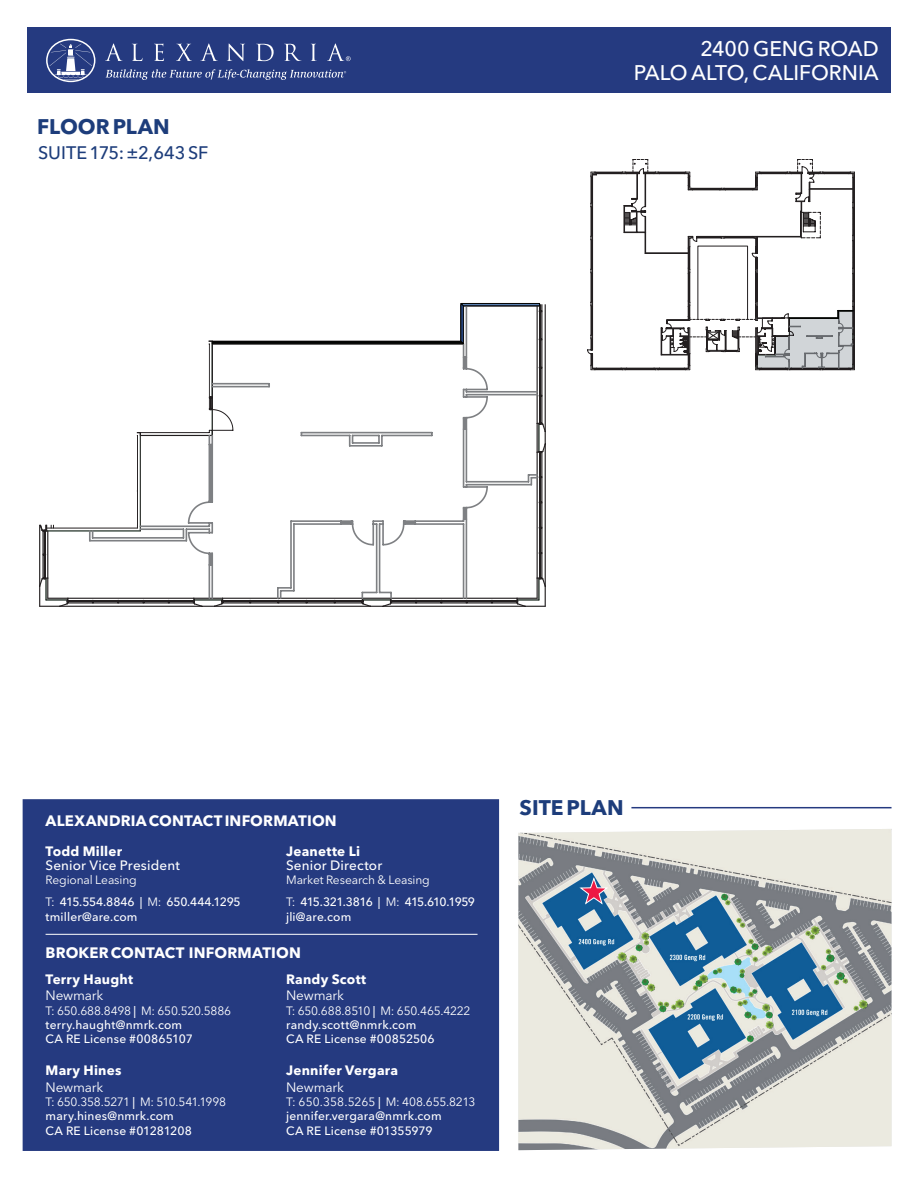
<style>
.page{position:relative;width:918px;height:1188px;background:#fff}
.page>*{position:absolute;margin:0;border:0;box-sizing:border-box;transform-origin:0 0}
.t1{font:500 21px/24px "Avenir Next LT Pro";color:#fff;text-align:right}
.t2{font:700 21px "Avenir Next LT Pro";color:#1d3d7b}
.t3{font:500 18px "Avenir Next LT Pro";color:#1d3d7b}
.t4{font:700 15px "Avenir Next LT Pro";letter-spacing:.01em;color:#fff}
.t5{font:700 13.5px "Avenir Next LT Pro";letter-spacing:.015em;color:#fff}
.t6{font:500 13.5px "Avenir Next LT Pro";letter-spacing:.01em;color:#fff}
.t7{font:13.5px "Avenir Next LT Pro";letter-spacing:-.015em;color:#fff}
.t8{font:500 12px/14.4px "Avenir Next LT Pro";letter-spacing:.015em;color:#fff}
.t9{font:12px/21.8px "Avenir Next LT Pro";letter-spacing:-.01em;color:#fff}
.t10{font:500 12px/21.8px "Avenir Next LT Pro";letter-spacing:-.02em;color:#fff}
.s1{font-weight:400}
.s2{font-weight:500}
</style>
<div class="page">
<div style="left:27px;top:28px;width:863px;height:65px;background:#253a80"></div>
<img style="left:518px;top:829px;width:374px;height:321px">
<hr style="left:631px;top:807px;width:261px;height:1px;background:#253a80">
<svg style="left:579px;top:878px;width:30px;height:27px"></svg>
<div style="left:23px;top:799px;width:476px;height:352px;background:#253a80"></div>
<hr style="left:46px;top:934px;width:432px;height:1px;background:#fff">
<hr style="left:858px;top:158px;width:1px;height:218px;background:#c2c3c6">
<hr style="left:579px;top:158px;width:1px;height:218px;background:#c2c3c6">
<hr style="left:579px;top:158px;width:277px;height:1px;background:#c2c3c6">
<hr style="left:579px;top:411px;width:277px;height:1px;background:#c2c3c6">
<svg style="left:39px;top:304px;width:507px;height:303px"></svg>
<svg style="left:579px;top:159px;width:276px;height:211px"></svg>
<svg style="left:46px;top:39px;width:49px;height:43px"></svg>
<svg style="left:105px;top:43px;width:246px;height:18px"></svg>
<svg style="left:106px;top:69px;width:240px;height:11px"></svg>
<h1 class="t2" style="left:37px;top:114px;width:134px">FLOOR PLAN</h1>
<h2 class="t3" style="left:38px;top:142px;width:172px">SUITE 175: ±2,643 SF</h2>
<h1 class="t1" style="left:634px;top:36px;width:246px">2400 GENG ROAD<br>PALO ALTO, CALIFORNIA</h1>
<p class="t4" style="left:46px;top:812px;width:293px">ALEXANDRIA CONTACT INFORMATION</p>
<p class="t5" style="left:46px;top:842px;width:78px">Todd Miller</p>
<p class="t6" style="left:46px;top:858px;width:136px">Senior Vice President</p>
<p class="t10" style="left:46px;top:869px;width:197px"><span class="s1">Regional Leasing<br>T:</span> 415.554.8846 | <span class="s1">M:</span> 650.444.1295</p>
<p class="t8" style="left:46px;top:909px;width:94px">tmiller@are.com</p>
<p class="t5" style="left:286px;top:842px;width:75px">Jeanette Li</p>
<p class="t6" style="left:286px;top:858px;width:98px">Senior Director</p>
<p class="t9" style="left:286px;top:869px;width:190px">Market Research &amp; Leasing<br>T: <span class="s2">415.321.3816 |</span> M: <span class="s2">415.610.1959</span></p>
<p class="t8" style="left:286px;top:909px;width:67px">jli@are.com</p>
<p class="t4" style="left:46px;top:944px;width:257px">BROKER CONTACT INFORMATION</p>
<p class="t5" style="left:46px;top:971px;width:89px">Terry Haught</p>
<p class="t7" style="left:46px;top:988px;width:59px">Newmark</p>
<p class="t8" style="left:46px;top:1003px;width:187px"><span class="s1">T: 650.688.8498</span> | <span class="s1">M: 650.520.5886 </span>terry.haught@nmrk.com<br>CA RE License #00865107</p>
<p class="t5" style="left:46px;top:1062px;width:77px">Mary Hines</p>
<p class="t7" style="left:46px;top:1079px;width:59px">Newmark</p>
<p class="t8" style="left:46px;top:1095px;width:182px"><span class="s1">T: 650.358.5271</span> | <span class="s1">M: 510.541.1998 </span>mary.hines@nmrk.com<br>CA RE License #01281208</p>
<p class="t5" style="left:286px;top:971px;width:82px">Randy Scott</p>
<p class="t7" style="left:286px;top:988px;width:59px">Newmark</p>
<p class="t8" style="left:286px;top:1003px;width:186px"><span class="s1">T: 650.688.8510</span> | <span class="s1">M: 650.465.4222 </span>randy.scott@nmrk.com<br>CA RE License #00852506</p>
<p class="t5" style="left:286px;top:1062px;width:114px">Jennifer Vergara</p>
<p class="t7" style="left:286px;top:1079px;width:59px">Newmark</p>
<p class="t8" style="left:286px;top:1095px;width:191px"><span class="s1">T: 650.358.5265</span> | <span class="s1">M: 408.655.8213 </span>jennifer.vergara@nmrk.com<br>CA RE License #01355979</p>
<h1 class="t2" style="left:520px;top:795px;width:106px">SITE PLAN</h1>
</div>
